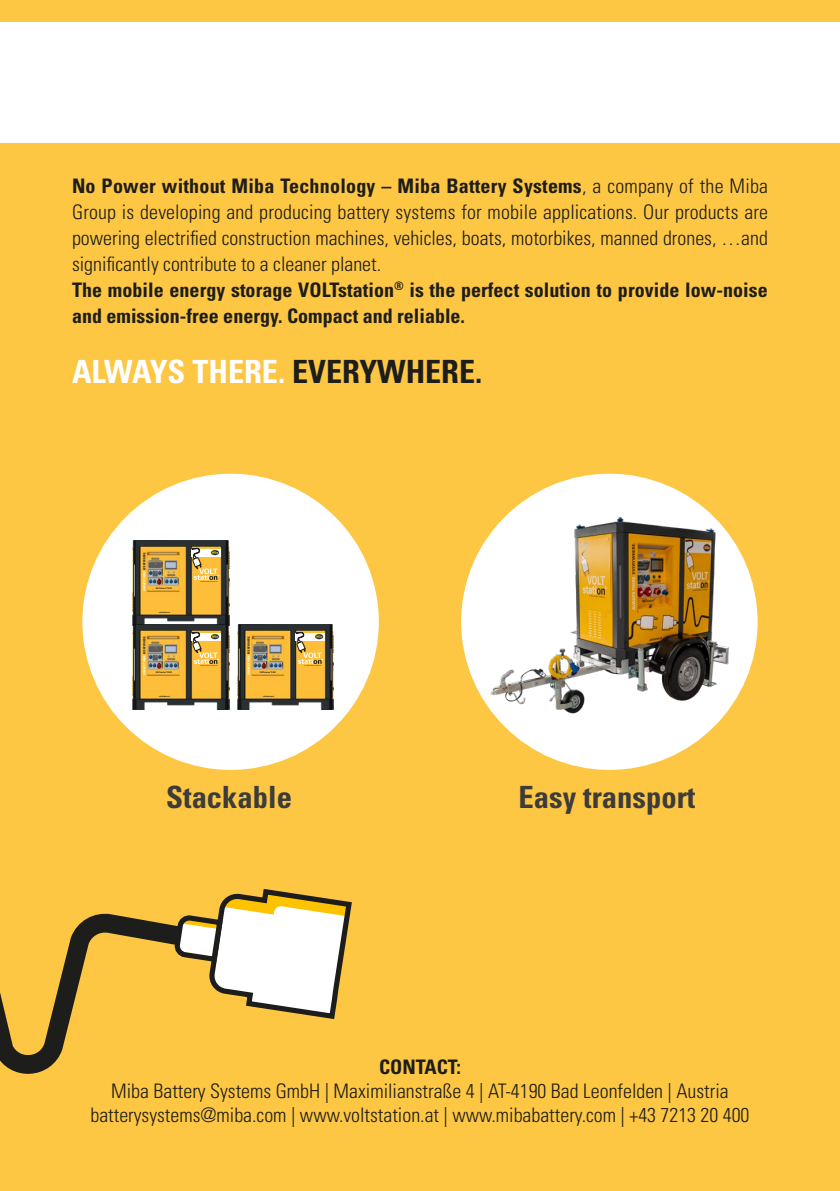
<style>
.page{position:relative;width:840px;height:1191px;background:#fff}
.page>*{position:absolute;margin:0;border:0;box-sizing:border-box;transform-origin:0 0}
.t1{font:700 condensed 32px "Univers LT Std";color:#fff}
.t2{font:700 condensed 30.6px "Univers LT Std";color:#3c3c3b}
.t3{font:300 condensed 20px/26px "Univers LT Std";color:#1d1d1b}
.t4{font:700 condensed 20px "Univers LT Std";color:#1d1d1b}
.t5{font:700 condensed 3px "Univers LT Std";color:#fff}
.t6{font:700 condensed 2.2px "Univers LT Std";color:#1d1d1b}
.t7{font:700 condensed 2px "Univers LT Std";color:#1d1d1b}
.s1{font-weight:700}
.s2{color:#1d1d1b}
</style>
<div class="page">
<div style="left:0;top:0;width:839px;height:1191px;background:#fdc643"></div>
<div style="left:0;top:22px;width:839px;height:121px;background:#fff"></div>
<svg style="left:0;top:913px;width:174px;height:157px"></svg>
<svg style="left:174px;top:889px;width:178px;height:130px"></svg>
<div style="left:82px;top:474px;width:296px;height:296px;background:#fff;border-radius:50%"></div>
<img style="left:133px;top:540px;width:96px;height:169px">
<svg style="left:191px;top:549px;width:30px;height:7px"></svg>
<svg style="left:192px;top:547px;width:27px;height:33px"></svg>
<svg style="left:191px;top:633px;width:30px;height:7px"></svg>
<svg style="left:192px;top:631px;width:27px;height:33px"></svg>
<img style="left:237px;top:624px;width:96px;height:85px">
<svg style="left:323px;top:633px;width:2px;height:7px"></svg>
<svg style="left:296px;top:631px;width:27px;height:33px"></svg>
<img style="left:461px;top:474px;width:296px;height:296px;border-radius:148px">
<p class="t3" style="left:72px;top:173px;width:697px"><span class="s1">No Power without Miba Technology – Miba Battery Systems</span>, a company of the Miba Group is developing and producing battery systems for mobile applications. Our products are powering electrified construction machines, vehicles, boats, motorbikes, manned drones, …and significantly contribute to a cleaner planet.<br><span class="s1">The mobile energy storage VOLTstation</span><sup>®</sup> <span class="s1">is the perfect solution to provide low-noise and emission-free energy. Compact and reliable.</span></p>
<h1 class="t1" style="left:72px;top:352px;width:411px">ALWAYS THERE. <span class="s2">EVERYWHERE.</span></h1>
<p class="t5" style="left:142px;top:591px;width:41px;rotate:-90deg">ALWAYS THERE. <span class="s2">EVERYWHERE.</span></p>
<p class="t5" style="left:142px;top:675px;width:41px;rotate:-90deg">ALWAYS THERE. <span class="s2">EVERYWHERE.</span></p>
<p class="t6" style="left:156px;top:586px;width:17px">VOLTstation ES30</p>
<p class="t7" style="left:159px;top:611px;width:12px">voltstation.at</p>
<p class="t6" style="left:156px;top:670px;width:17px">VOLTstation ES30</p>
<p class="t7" style="left:159px;top:695px;width:12px">voltstation.at</p>
<p class="t5" style="left:247px;top:675px;width:41px;rotate:-90deg">ALWAYS THERE. <span class="s2">EVERYWHERE.</span></p>
<p class="t6" style="left:260px;top:670px;width:17px">VOLTstation ES30</p>
<p class="t7" style="left:263px;top:695px;width:12px">voltstation.at</p>
<h2 class="t2" style="left:166px;top:778px;width:127px">Stackable</h2>
<h2 class="t2" style="left:518px;top:778px;width:178px">Easy transport</h2>
<p class="t4" style="left:379px;top:1054px;width:83px">CONTACT:</p>
<p class="t3" style="left:90px;top:1078px;width:660px;line-height:24px;text-align:center">Miba Battery Systems GmbH | Maximilianstraße 4 | AT-4190 Bad Leonfelden | Austria batterysystems@miba.com | www.voltstation.at | www.mibabattery.com | +43 7213 20 400</p>
</div>
